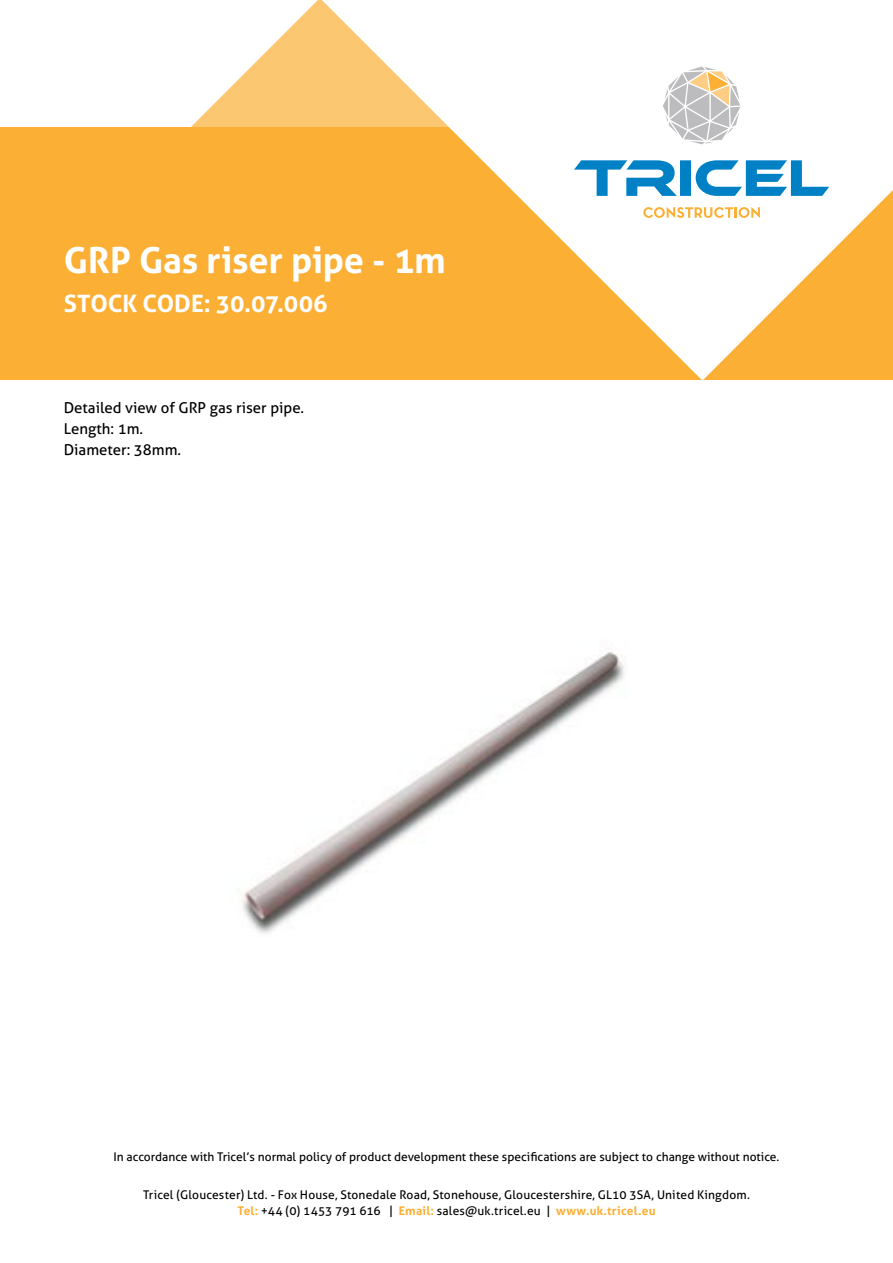
<style>
.page{position:relative;width:893px;height:1263px;background:#fff}
.page>*{position:absolute;margin:0;border:0;box-sizing:border-box;transform-origin:0 0}
.t1{font:700 36px "Aller";letter-spacing:-.005em;color:#fff}
.t2{font:700 24px "Aller";color:#fff}
.t3{font:15px/21px "Aller";color:#000}
.t4{font:12px/15.9px "Aller";color:#000;text-align:center}
.s1{font-weight:700;color:#fbaf34}
</style>
<div class="page">
<div style="left:0;top:128px;width:893px;height:252px;background:#fbaf34"></div>
<svg style="left:154px;top:0;width:168px;height:128px"></svg>
<svg style="left:322px;top:0;width:571px;height:380px;fill:#fff"></svg>
<svg style="left:643px;top:207px;width:117px;height:11px"></svg>
<svg style="left:663px;top:66px;width:77px;height:78px"></svg>
<svg style="left:574px;top:160px;width:255px;height:36px;background:#7cbee1"></svg>
<img style="left:237px;top:652px;width:389px;height:281px">
<h1 class="t1" style="left:64px;top:238px;width:384px">GRP Gas riser pipe - 1m</h1>
<h2 class="t2" style="left:64px;top:289px;width:265px">STOCK CODE: 30.07.006</h2>
<p class="t3" style="left:64px;top:397px;width:242px">Detailed view of GRP gas riser pipe.<br>Length: 1m.<br>Diameter: 38mm.</p>
<p class="t4" style="left:114px;top:1149px;width:667px">In accordance with Tricel’s normal policy of product development these specifications are subject to change without notice.</p>
<p class="t4" style="left:143px;top:1187px;width:608px">Tricel (Gloucester) Ltd. - Fox House, Stonedale Road, Stonehouse, Gloucestershire, GL10 3SA, United Kingdom.<br><span class="s1">Tel:</span> +44 (0) 1453 791 616 | <span class="s1">Email:</span> sales@uk.tricel.eu | <span class="s1">www.uk.tricel.eu</span></p>
</div>
